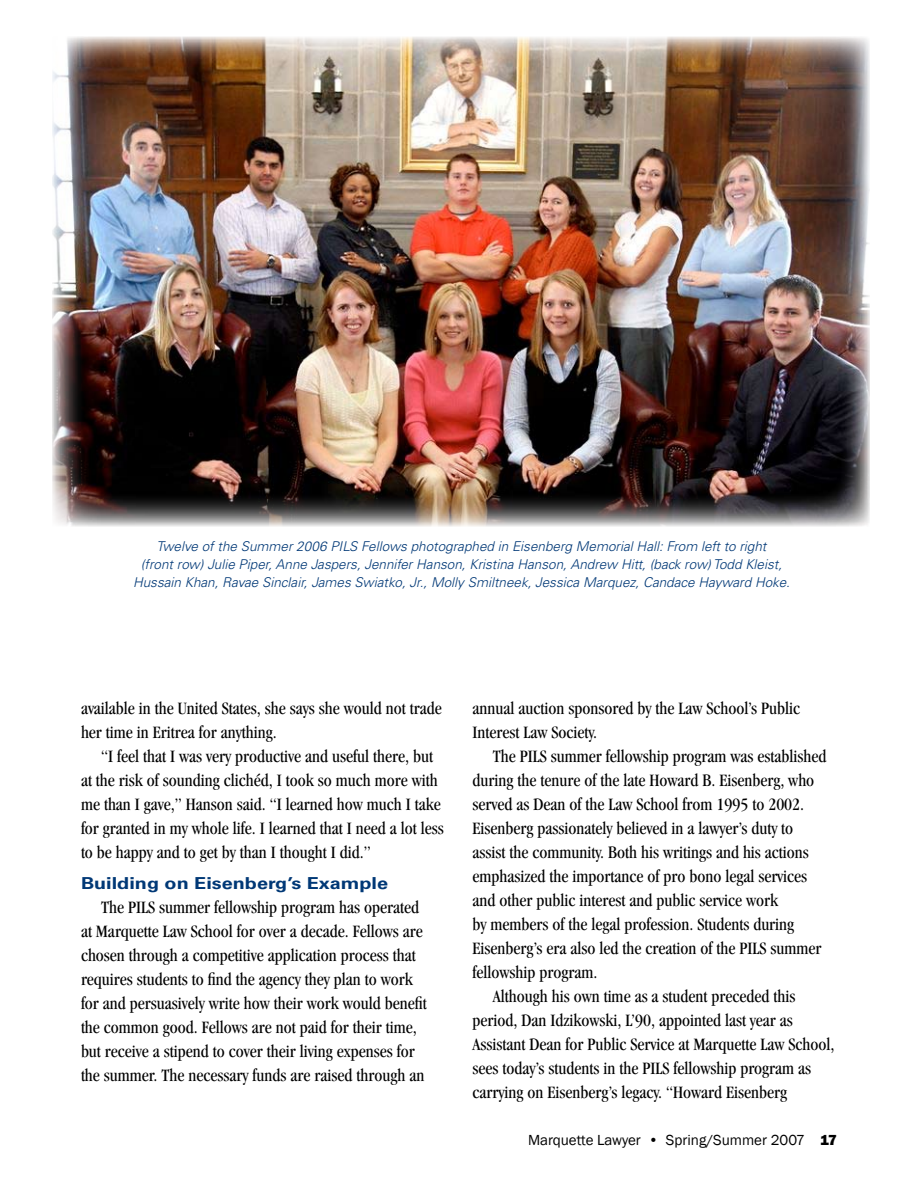
<style>
.page{position:relative;width:918px;height:1188px;background:#fff}
.page>*{position:absolute;margin:0;border:0;box-sizing:border-box;transform-origin:0 0}
.t1{font:condensed 18px/24px "Garamond";color:#000}
.t2{font:700 16.5px "Univers";color:#003876;scale:1.2 1}
.t3{font:15px "Franklin Gothic";color:#000}
.t4{font:italic 300 13.5px/18px "Univers";color:#003876;text-align:center}
.s1{font-weight:800}
</style>
<div class="page">
<img style="left:52px;top:36px;width:818px;height:490px">
<p class="t4" style="left:133px;top:537px;width:658px">Twelve of the Summer 2006 PILS Fellows photographed in Eisenberg Memorial Hall: From left to right<br>(front row) Julie Piper, Anne Jaspers, Jennifer Hanson, Kristina Hanson, Andrew Hitt, (back row) Todd Kleist,<br>Hussain Khan, Ravae Sinclair, James Swiatko, Jr., Molly Smiltneek, Jessica Marquez, Candace Hayward Hoke.</p>
<p class="t1" style="left:81px;top:696px;width:362px">available in the United States, she says she would not trade her time in Eritrea for anything.</p>
<p class="t1" style="left:81px;top:744px;width:364px;text-indent:20px">“I feel that I was very productive and useful there, but at the risk of sounding clichéd, I took so much more with me than I gave,” Hanson said. “I learned how much I take for granted in my whole life. I learned that I need a lot less to be happy and to get by than I thought I did.”</p>
<p class="t2" style="left:81px;top:873px;width:257px">Building on Eisenberg’s Example</p>
<p class="t1" style="left:81px;top:895px;width:347px;text-indent:20px">The PILS summer fellowship program has operated at Marquette Law School for over a decade. Fellows are chosen through a competitive application process that requires students to find the agency they plan to work for and persuasively write how their work would benefit the common good. Fellows are not paid for their time, but receive a stipend to cover their living expenses for the summer. The necessary funds are raised through an</p>
<p class="t1" style="left:472px;top:696px;width:329px">annual auction sponsored by the Law School’s Public<br>Interest Law Society.</p>
<p class="t1" style="left:493px;top:744px;width:335px">The PILS summer fellowship program was established</p>
<p class="t1" style="left:472px;top:768px;width:343px">during the tenure of the late Howard B. Eisenberg, who</p>
<p class="t1" style="left:472px;top:792px;width:333px">served as Dean of the Law School from 1995 to 2002.</p>
<p class="t1" style="left:472px;top:816px;width:322px">Eisenberg passionately believed in a lawyer’s duty to</p>
<p class="t1" style="left:472px;top:840px;width:338px">assist the community. Both his writings and his actions</p>
<p class="t1" style="left:472px;top:864px;width:336px">emphasized the importance of pro bono legal services</p>
<p class="t1" style="left:473px;top:888px;width:307px">and other public interest and public service work</p>
<p class="t1" style="left:473px;top:912px;width:323px">by members of the legal profession. Students during</p>
<p class="t1" style="left:473px;top:936px;width:350px">Eisenberg’s era also led the creation of the PILS summer</p>
<p class="t1" style="left:473px;top:960px;width:126px">fellowship program.</p>
<p class="t1" style="left:493px;top:984px;width:304px">Although his own time as a student preceded this</p>
<p class="t1" style="left:473px;top:1008px;width:322px">period, Dan Idzikowski, L’90, appointed last year as</p>
<p class="t1" style="left:473px;top:1032px;width:363px">Assistant Dean for Public Service at Marquette Law School,</p>
<p class="t1" style="left:473px;top:1056px;width:340px">sees today’s students in the PILS fellowship program as</p>
<p class="t1" style="left:473px;top:1080px;width:316px">carrying on Eisenberg’s legacy. “Howard Eisenberg</p>
<p class="t3" style="left:528px;top:1130px;width:309px">Marquette Lawyer • Spring/Summer 2007 <span class="s1">17</span></p>
</div>
